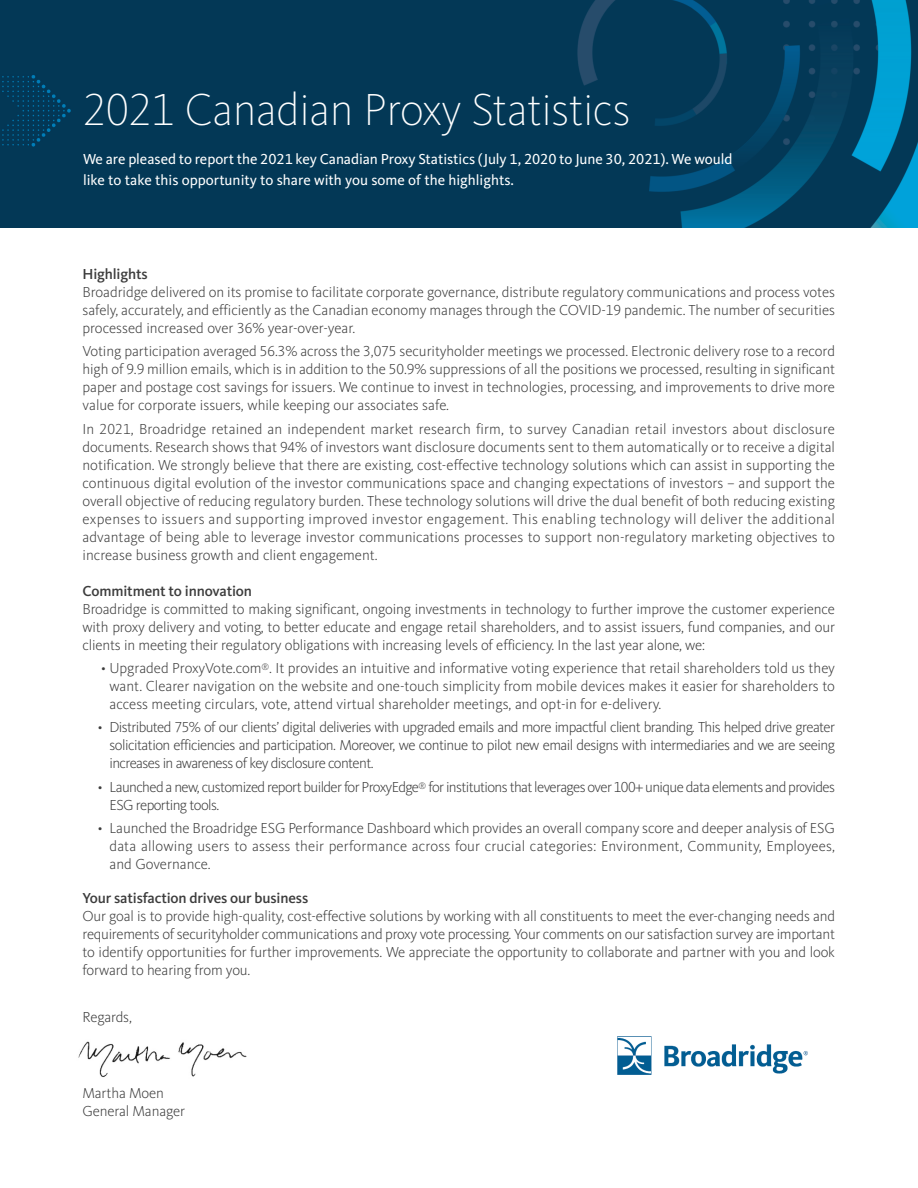
<style>
.page{position:relative;width:918px;height:1188px;background:#fff}
.page>*{position:absolute;margin:0;border:0;box-sizing:border-box;transform-origin:0 0}
.t1{font:300 expanded 46.5px "Kievit Offc";letter-spacing:-.01em;color:#fff}
.t2{font:300 15px/18px "Kievit Offc";letter-spacing:-.01em;color:#3c3c3c;text-align:justify}
.t3{font:15px/21px "Kievit Offc";letter-spacing:-.005em;color:#fff}
.t4{font:300 15px/18px "Kievit Offc";letter-spacing:-.04em;color:#3c3c3c}
.t5{font:500 15px "Kievit Offc";letter-spacing:-.01em;color:#3c3c3c}
</style>
<div class="page">
<img style="left:0;top:0;width:918px;height:228px">
<img style="left:617px;top:1036px;width:190px;height:39px">
<img style="left:78px;top:1041px;width:169px;height:36px">
<img style="left:0;top:75px;width:71px;height:71px">
<h1 class="t1" style="left:83px;top:84px;width:549px">2021 Canadian Proxy Statistics</h1>
<p class="t3" style="left:83px;top:149px;width:651px">We are pleased to report the 2021 key Canadian Proxy Statistics (July 1, 2020 to June 30, 2021). We would like to take this opportunity to share with you some of the highlights.</p>
<p class="t5" style="left:83px;top:265px;width:67px">Highlights</p>
<p class="t2" style="left:83px;top:283px;width:754px">Broadridge delivered on its promise to facilitate corporate governance, distribute regulatory communications and process votes safely, accurately, and efficiently as the Canadian economy manages through the COVID-19 pandemic. The number of securities processed increased over 36% year-over-year.</p>
<p class="t2" style="left:83px;top:342px;width:754px">Voting participation averaged 56.3% across the 3,075 securityholder meetings we processed. Electronic delivery rose to a record high of 9.9 million emails, which is in addition to the 50.9% suppressions of all the positions we processed, resulting in significant paper and postage cost savings for issuers. We continue to invest in technologies, processing, and improvements to drive more value for corporate issuers, while keeping our associates safe.</p>
<p class="t2" style="left:83px;top:420px;width:754px">In 2021, Broadridge retained an independent market research firm, to survey Canadian retail investors about disclosure documents. Research shows that 94% of investors want disclosure documents sent to them automatically or to receive a digital notification. We strongly believe that there are existing, cost-effective technology solutions which can assist in supporting the continuous digital evolution of the investor communications space and changing expectations of investors – and support the overall objective of reducing regulatory burden. These technology solutions will drive the dual benefit of both reducing existing expenses to issuers and supporting improved investor engagement. This enabling technology will deliver the additional advantage of being able to leverage investor communications processes to support non-regulatory marketing objectives to increase business growth and client engagement.</p>
<p class="t5" style="left:83px;top:582px;width:171px">Commitment to innovation</p>
<p class="t2" style="left:83px;top:600px;width:754px">Broadridge is committed to making significant, ongoing investments in technology to further improve the customer experience with proxy delivery and voting, to better educate and engage retail shareholders, and to assist issuers, fund companies, and our clients in meeting their regulatory obligations with increasing levels of efficiency. In the last year alone, we:</p>
<p class="t2" style="left:110px;top:659px;width:727px;text-indent:-8px">• Upgraded ProxyVote.com<sup>®</sup>. It provides an intuitive and informative voting experience that retail shareholders told us they want. Clearer navigation on the website and one-touch simplicity from mobile devices makes it easier for shareholders to access meeting circulars, vote, attend virtual shareholder meetings, and opt-in for e-delivery.</p>
<p class="t2" style="left:110px;top:719px;width:727px;text-indent:-12px">• Distributed 75% of our clients’ digital deliveries with upgraded emails and more impactful client branding. This helped drive greater solicitation efficiencies and participation. Moreover, we continue to pilot new email designs with intermediaries and we are seeing increases in awareness of key disclosure content.</p>
<p class="t4" style="left:110px;top:778px;width:727px;text-indent:-12px">• Launched a new, customized report builder for ProxyEdge<sup>®</sup> for institutions that leverages over 100+ unique data elements and provides<br>ESG reporting tools.</p>
<p class="t2" style="left:110px;top:819px;width:727px;text-indent:-12px">• Launched the Broadridge ESG Performance Dashboard which provides an overall company score and deeper analysis of ESG data allowing users to assess their performance across four crucial categories: Environment, Community, Employees, and Governance.</p>
<p class="t5" style="left:83px;top:890px;width:227px">Your satisfaction drives our business</p>
<p class="t2" style="left:82px;top:908px;width:754px">Our goal is to provide high-quality, cost-effective solutions by working with all constituents to meet the ever-changing needs and requirements of securityholder communications and proxy vote processing. Your comments on our satisfaction survey are important to identify opportunities for further improvements. We appreciate the opportunity to collaborate and partner with you and look forward to hearing from you.</p>
<p class="t2" style="left:82px;top:1008px;width:51px">Regards,</p>
<p class="t2" style="left:82px;top:1085px;width:104px">Martha Moen<br>General Manager</p>
</div>
